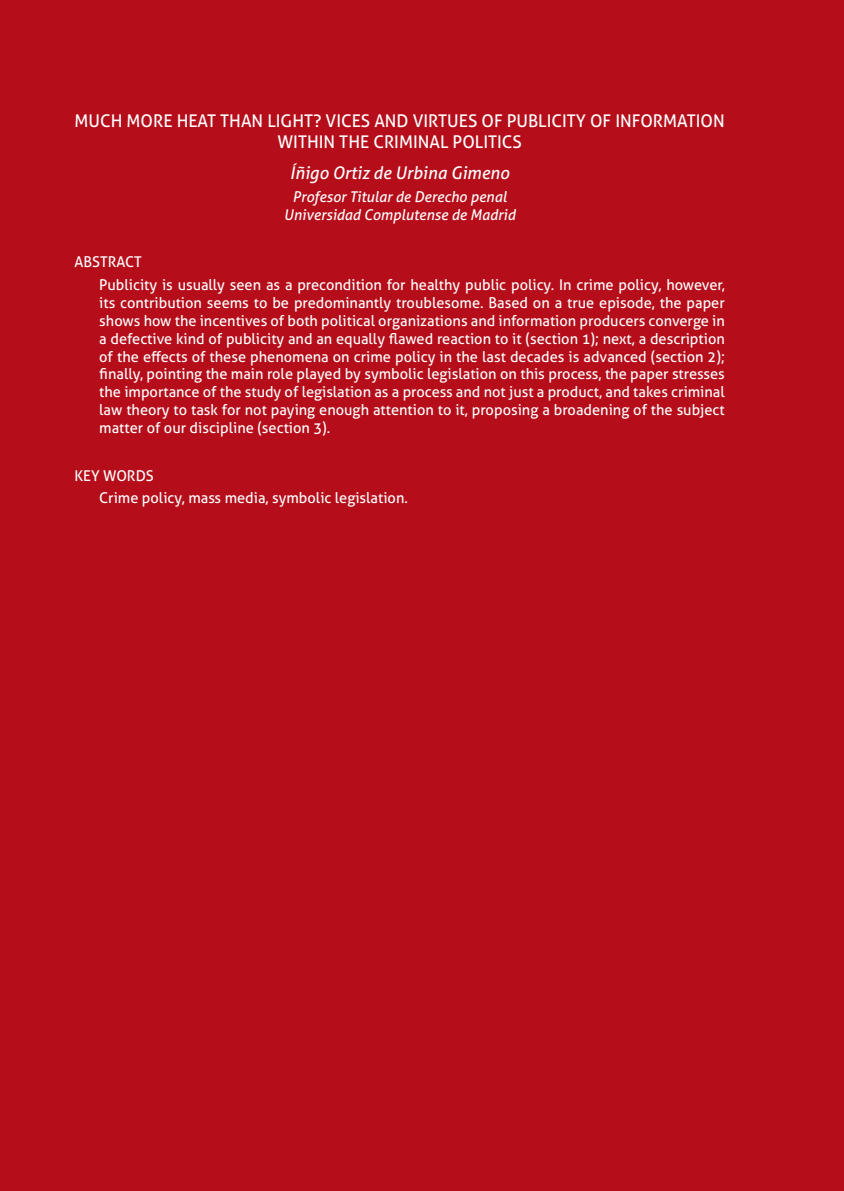
<style>
.page{position:relative;width:844px;height:1191px;background:#fff}
.page>*{position:absolute;margin:0;border:0;box-sizing:border-box;transform-origin:0 0}
.Resumen_título_inglé{font:17.5px/21px "Aller";color:#fff;text-align:center}
.Resumen_autor{font:italic 17.5px "Aller";color:#fff}
.Resumen_texto{font:14.88px/17.8px "Aller";color:#fff;text-align:justify}
.Resumen_cargo_con{font:italic 14.88px "Aller";color:#fff}
.Resumen_cargo{font:italic 14.88px "Aller";color:#fff}
.Resumen_titular{font:14.88px "Aller";color:#fff}
</style>
<div class="page">
<div style="left:0;top:0;width:843px;height:1191px;background:#b50e1a"></div>
<p class="Resumen_título_inglé" style="left:75px;top:110px;width:651px">MUCH MORE HEAT THAN LIGHT? VICES AND VIRTUES OF PUBLICITY OF INFORMATION<br>WITHIN THE CRIMINAL POLITICS</p>
<p class="Resumen_autor" style="left:290px;top:162px;width:221px">Íñigo Ortiz de Urbina Gimeno</p>
<p class="Resumen_cargo" style="left:292px;top:187px;width:216px">Profesor Titular de Derecho penal</p>
<p class="Resumen_cargo_con" style="left:284px;top:205px;width:233px">Universidad Complutense de Madrid</p>
<p class="Resumen_titular" style="left:74px;top:253px;width:69px">ABSTRACT</p>
<p class="Resumen_texto" style="left:99px;top:276px;width:627px">Publicity is usually seen as a precondition for healthy public policy. In crime policy, however, its contribution seems to be predominantly troublesome. Based on a true episode, the paper shows how the incentives of both political organizations and information producers converge in a defective kind of publicity and an equally flawed reaction to it (section 1); next, a description of the effects of these phenomena on crime policy in the last decades is advanced (section 2); finally, pointing the main role played by symbolic legislation on this process, the paper stresses the importance of the study of legislation as a process and not just a product, and takes criminal law theory to task for not paying enough attention to it, proposing a broadening of the subject matter of our discipline (section 3).</p>
<p class="Resumen_titular" style="left:74px;top:466px;width:81px">KEY WORDS</p>
<p class="Resumen_texto" style="left:99px;top:489px;width:310px">Crime policy, mass media, symbolic legislation.</p>
</div>
